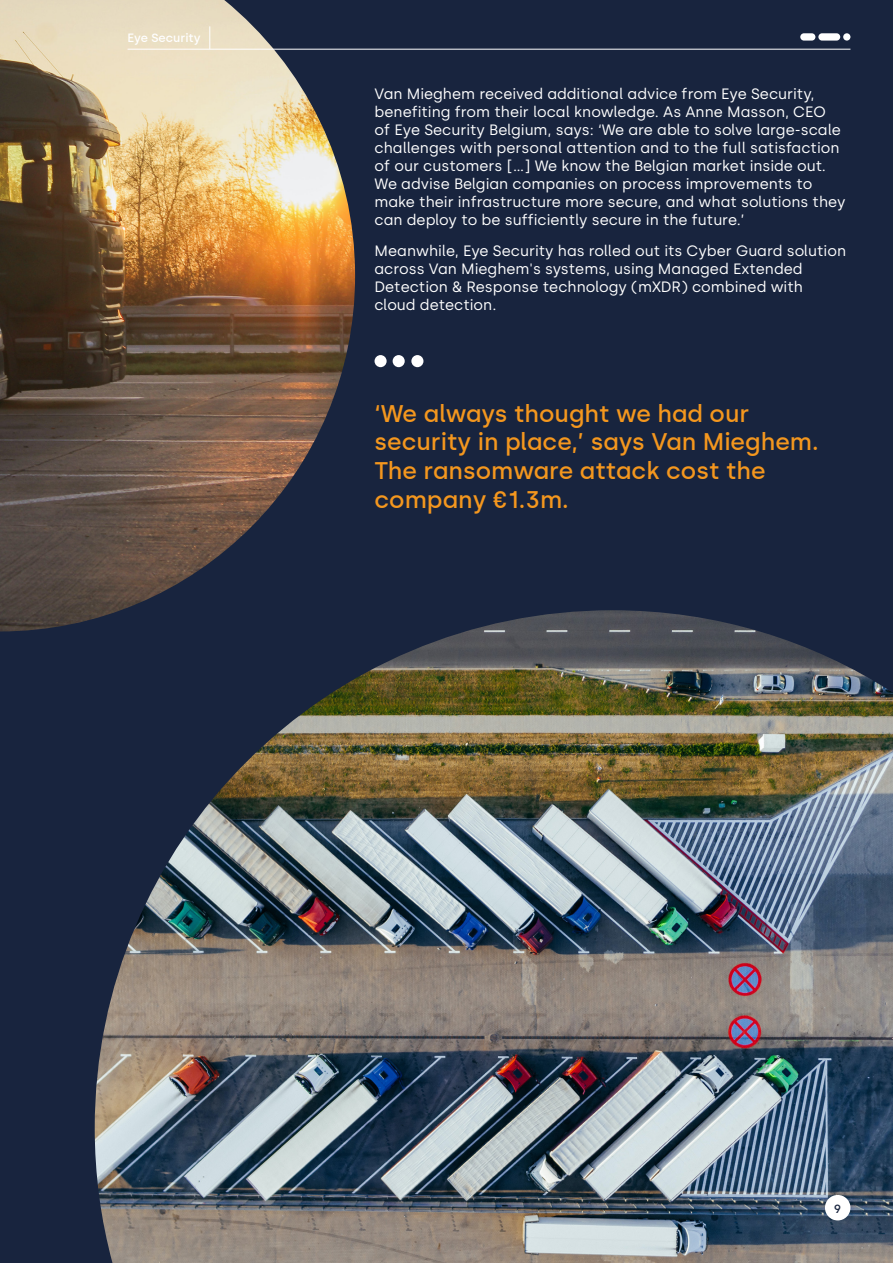
<style>
.page{position:relative;width:893px;height:1263px;background:#18243e}
.page>*{position:absolute;margin:0;border:0;box-sizing:border-box;transform-origin:0 0}
.t1{font:500 24px/28.8px "Silka";color:#f4971e}
.t2{font:15px/18px "Silka";color:#fff}
.t3{font:500 12px "Silka";color:#fff}
.t4{font:500 12px "Silka";color:#18243e}
</style>
<div class="page">
<img style="left:95px;top:610px;width:798px;height:653px">
<img style="left:0;top:0;width:355px;height:631px">
<div style="left:411px;top:355px;width:12px;height:12px;background:#fff;border-radius:50%"></div>
<div style="left:393px;top:355px;width:12px;height:12px;background:#fff;border-radius:50%"></div>
<div style="left:375px;top:355px;width:12px;height:12px;background:#fff;border-radius:50%"></div>
<div style="left:825px;top:1195px;width:25px;height:25px;background:#fff;border-radius:50%"></div>
<hr style="left:128px;top:49px;width:722px;height:1px;background:#fff">
<svg style="left:209px;top:26px;width:1px;height:23px"></svg>
<div style="left:843px;top:33px;width:7px;height:8px;background:#fff;border-radius:50%"></div>
<div style="left:818px;top:33px;width:22px;height:8px;background:#fff;border-radius:4px"></div>
<div style="left:800px;top:33px;width:15px;height:8px;background:#fff;border-radius:4px"></div>
<p class="t3" style="left:128px;top:30px;width:75px">Eye Security</p>
<p class="t2" style="left:375px;top:85px;width:472px">Van Mieghem received additional advice from Eye Security, benefiting from their local knowledge. As Anne Masson, CEO<br>of Eye Security Belgium, says: ‘We are able to solve large-scale challenges with personal attention and to the full satisfaction of our customers [...] We know the Belgian market inside out.<br>We advise Belgian companies on process improvements to make their infrastructure more secure, and what solutions they can deploy to be sufficiently secure in the future.’</p>
<p class="t2" style="left:375px;top:242px;width:473px">Meanwhile, Eye Security has rolled out its Cyber Guard solution across Van Mieghem's systems, using Managed Extended Detection &amp; Response technology (mXDR) combined with cloud detection.</p>
<h1 class="t1" style="left:375px;top:399px;width:446px">‘We always thought we had our security in place,’ says Van Mieghem.<br>The ransomware attack cost the company €1.3m.</h1>
<p class="t4" style="left:834px;top:1201px;width:9px">9</p>
</div>
